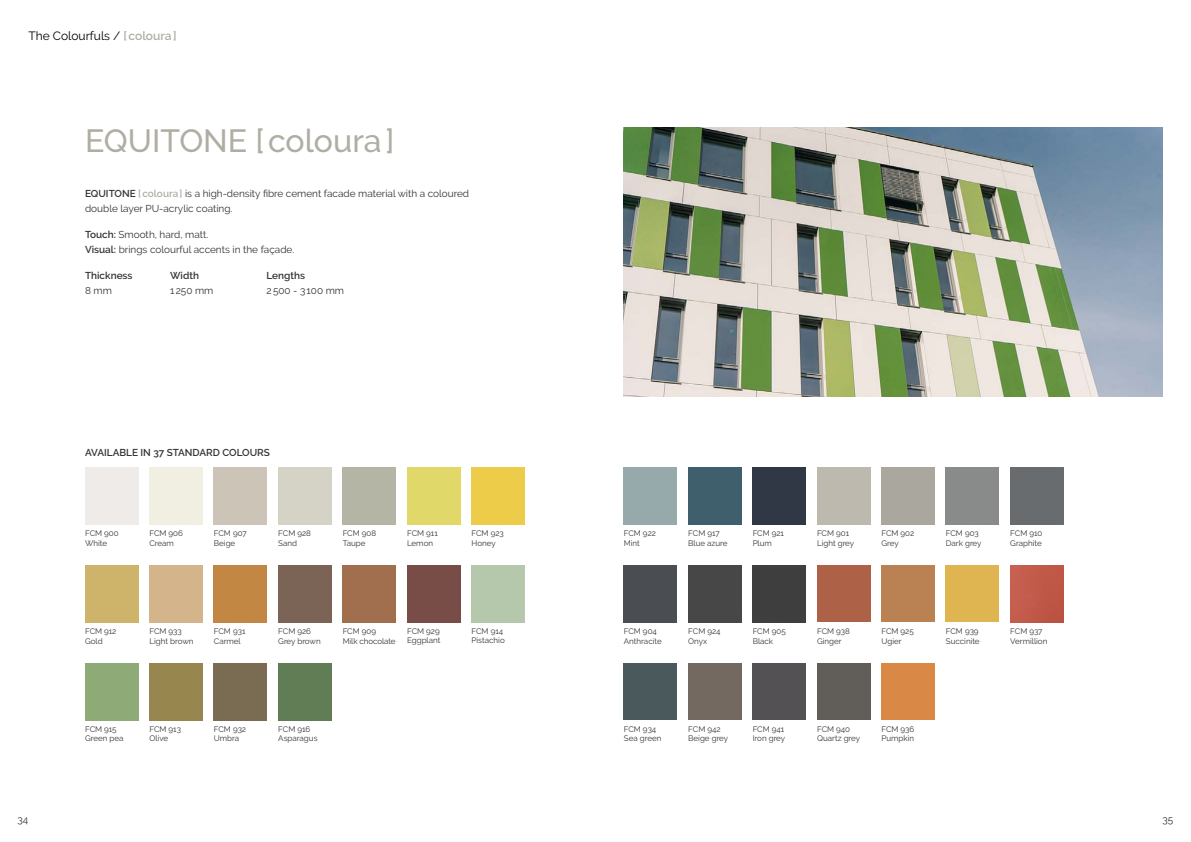
<style>
.page{position:relative;width:1191px;height:842px;background:#fff}
.page>*{position:absolute;margin:0;border:0;box-sizing:border-box;transform-origin:0 0}
.t1{font:500 32px "Raleway";color:#b0aea3}
.t2{font:12px "Raleway";color:#000}
.t3{font:10px/15px "Raleway";color:#353332}
.t4{font:600 10px "Raleway";color:#353332}
.t5{font:8px/9.6px "Raleway";color:#353332}
.s1{font-weight:600;color:#b0aea3}
.s2{font-weight:600}
</style>
<div class="page">
<img style="left:624px;top:128px;width:538px;height:269px">
<div style="left:688px;top:467px;width:53px;height:57px;background:#3f5f6c"></div>
<div style="left:752px;top:467px;width:53px;height:57px;background:#303845"></div>
<div style="left:688px;top:565px;width:53px;height:57px;background:#484748"></div>
<div style="left:752px;top:565px;width:53px;height:57px;background:#3e3e3e"></div>
<div style="left:817px;top:565px;width:53px;height:57px;background:#ad6248"></div>
<div style="left:881px;top:565px;width:53px;height:57px;background:#ba8253"></div>
<div style="left:1010px;top:467px;width:53px;height:57px;background:#686c6f"></div>
<div style="left:946px;top:565px;width:53px;height:57px;background:#dfb551"></div>
<div style="left:85px;top:565px;width:53px;height:57px;background:#ceb46a"></div>
<div style="left:214px;top:565px;width:53px;height:57px;background:#c28743"></div>
<div style="left:278px;top:565px;width:53px;height:57px;background:#7b6356"></div>
<div style="left:343px;top:565px;width:53px;height:57px;background:#a16f4d"></div>
<div style="left:407px;top:467px;width:53px;height:57px;background:#e0d869"></div>
<div style="left:471px;top:467px;width:53px;height:57px;background:#eccc48"></div>
<div style="left:407px;top:565px;width:53px;height:57px;background:#784d47"></div>
<div style="left:149px;top:663px;width:53px;height:57px;background:#97864e"></div>
<div style="left:214px;top:663px;width:53px;height:57px;background:#7a6c52"></div>
<div style="left:278px;top:663px;width:53px;height:57px;background:#617d55"></div>
<div style="left:624px;top:565px;width:53px;height:57px;background:#4a4e53"></div>
<div style="left:1010px;top:565px;width:53px;height:57px;background:#c05a48"></div>
<div style="left:624px;top:663px;width:53px;height:57px;background:#4a5a5c"></div>
<div style="left:688px;top:663px;width:53px;height:57px;background:#746961"></div>
<div style="left:752px;top:663px;width:53px;height:57px;background:#545154"></div>
<div style="left:881px;top:663px;width:53px;height:57px;background:#da8846"></div>
<div style="left:817px;top:663px;width:53px;height:57px;background:#615d58"></div>
<h2 class="t2" style="left:28px;top:28px;width:150px">The Colourfuls / <span class="s1">[coloura]</span></h2>
<h1 class="t1" style="left:85px;top:122px;width:311px">EQUITONE [coloura]</h1>
<p class="t3" style="left:85px;top:185px;width:385px"><span class="s2">EQUITONE</span> <span class="s1">[coloura]</span> is a high-density fibre cement facade material with a coloured double layer PU-acrylic coating.</p>
<p class="t3" style="left:85px;top:227px;width:211px"><span class="s2">Touch:</span> Smooth, hard, matt.<br><span class="s2">Visual:</span> brings colourful accents in the façade.</p>
<p class="t4" style="left:85px;top:270px;width:49px">Thickness</p>
<p class="t4" style="left:170px;top:270px;width:30px">Width</p>
<p class="t4" style="left:266px;top:270px;width:40px">Lengths</p>
<p class="t3" style="left:85px;top:283px;width:28px">8 mm</p>
<p class="t3" style="left:170px;top:283px;width:45px">1250 mm</p>
<p class="t3" style="left:266px;top:283px;width:79px">2500 - 3100 mm</p>
<p class="t4" style="left:85px;top:447px;width:186px">AVAILABLE IN 37 STANDARD COLOURS</p>
<p class="t5" style="left:85px;top:528px;width:35px">FCM 900<br>White</p>
<p class="t5" style="left:149px;top:528px;width:35px">FCM 906<br>Cream</p>
<p class="t5" style="left:214px;top:528px;width:34px">FCM 907<br>Beige</p>
<p class="t5" style="left:278px;top:528px;width:34px">FCM 928<br>Sand</p>
<p class="t5" style="left:343px;top:528px;width:35px">FCM 908<br>Taupe</p>
<p class="t5" style="left:407px;top:528px;width:32px">FCM 911<br>Lemon</p>
<p class="t5" style="left:471px;top:528px;width:34px">FCM 923<br>Honey</p>
<p class="t5" style="left:624px;top:528px;width:34px">FCM 922<br>Mint</p>
<p class="t5" style="left:688px;top:528px;width:41px">FCM 917<br>Blue azure</p>
<p class="t5" style="left:752px;top:528px;width:33px">FCM 921<br>Plum</p>
<p class="t5" style="left:817px;top:528px;width:39px">FCM 901<br>Light grey</p>
<p class="t5" style="left:881px;top:528px;width:34px">FCM 902<br>Grey</p>
<p class="t5" style="left:946px;top:528px;width:37px">FCM 903<br>Dark grey</p>
<p class="t5" style="left:1010px;top:528px;width:34px">FCM 910<br>Graphite</p>
<p class="t5" style="left:85px;top:626px;width:33px">FCM 912<br>Gold</p>
<p class="t5" style="left:149px;top:626px;width:46px">FCM 933<br>Light brown</p>
<p class="t5" style="left:407px;top:626px;width:35px">FCM 929<br>Eggplant</p>
<p class="t5" style="left:214px;top:626px;width:33px">FCM 931<br>Carmel</p>
<p class="t5" style="left:471px;top:626px;width:35px">FCM 914<br>Pistachio</p>
<p class="t5" style="left:278px;top:626px;width:44px">FCM 926<br>Grey brown</p>
<p class="t5" style="left:343px;top:626px;width:54px">FCM 909<br>Milk chocolate</p>
<p class="t5" style="left:624px;top:626px;width:39px">FCM 904<br>Anthracite</p>
<p class="t5" style="left:688px;top:626px;width:34px">FCM 924<br>Onyx</p>
<p class="t5" style="left:752px;top:626px;width:35px">FCM 905<br>Black</p>
<p class="t5" style="left:817px;top:626px;width:34px">FCM 938<br>Ginger</p>
<p class="t5" style="left:881px;top:626px;width:34px">FCM 925<br>Ugier</p>
<p class="t5" style="left:946px;top:626px;width:35px">FCM 939<br>Succinite</p>
<p class="t5" style="left:1010px;top:626px;width:39px">FCM 937<br>Vermillion</p>
<p class="t5" style="left:85px;top:724px;width:40px">FCM 915<br>Green pea</p>
<p class="t5" style="left:149px;top:724px;width:33px">FCM 913<br>Olive</p>
<p class="t5" style="left:214px;top:724px;width:34px">FCM 932<br>Umbra</p>
<p class="t5" style="left:278px;top:724px;width:41px">FCM 916<br>Asparagus</p>
<p class="t5" style="left:624px;top:724px;width:39px">FCM 934<br>Sea green</p>
<p class="t5" style="left:688px;top:724px;width:41px">FCM 942<br>Beige grey</p>
<p class="t5" style="left:752px;top:724px;width:34px">FCM 941<br>Iron grey</p>
<p class="t5" style="left:881px;top:724px;width:34px">FCM 936<br>Pumpkin</p>
<p class="t5" style="left:817px;top:724px;width:45px">FCM 940<br>Quartz grey</p>
<p class="t3" style="left:18px;top:812px;width:12px">34</p>
<p class="t3" style="left:1162px;top:812px;width:12px">35</p>
</div>
